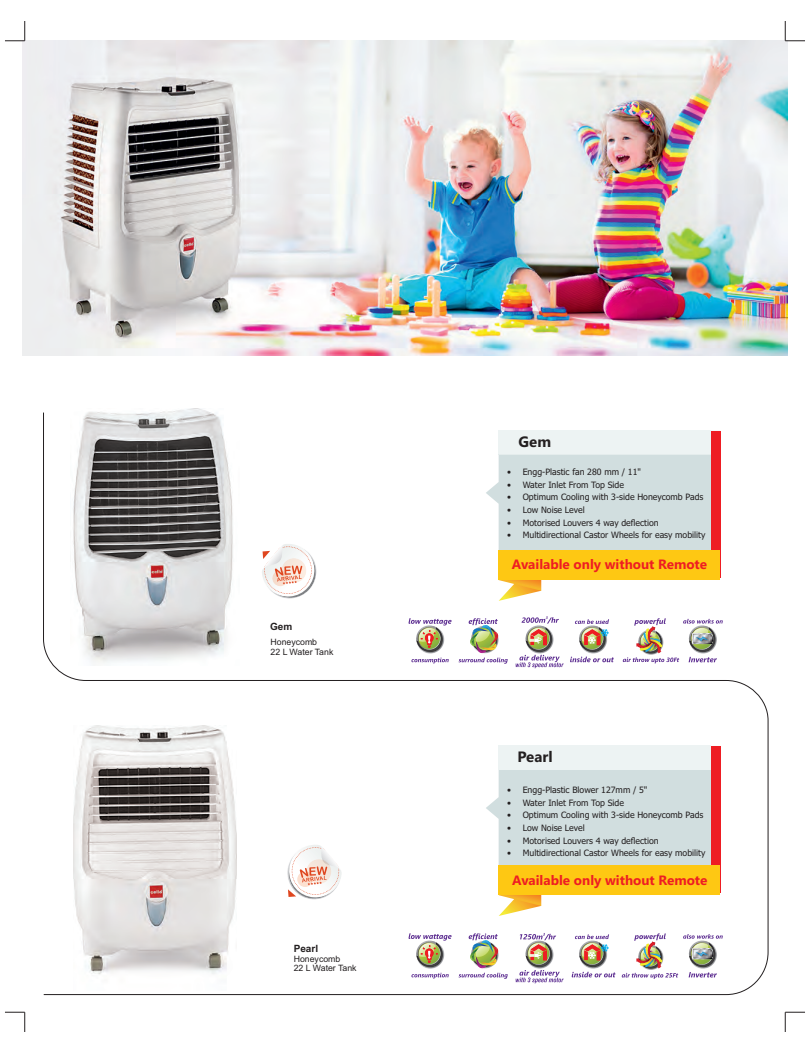
<style>
.page{position:relative;width:810px;height:1053px;background:#fff}
.page>*{position:absolute;margin:0;border:0;box-sizing:border-box;transform-origin:0 0}
.t1{font:700 15px "Segoe UI";color:#231f20}
.t2{font:700 13.5px "Segoe UI";color:#ee1d23}
.t3{font:700 10px "Arial";color:#231f20}
.t4{font:8.75px "Tahoma";color:#231f20}
.t5{font:8.75px/9.8px "Arial";color:#231f20}
</style>
<div class="page">
<img style="left:22px;top:41px;width:766px;height:315px">
<svg style="left:43px;top:412px;width:726px;height:583px"></svg>
<svg style="left:262px;top:543px;width:55px;height:56px"></svg>
<svg style="left:286px;top:844px;width:56px;height:56px"></svg>
<svg style="left:486px;top:431px;width:234px;height:169px"></svg>
<div style="left:499px;top:431px;width:212px;height:23px;background:#edf3f3"></div>
<div style="left:711px;top:431px;width:9px;height:146px;background:#ee1d23"></div>
<div style="left:499px;top:550px;width:221px;height:30px;background:#fec813"></div>
<svg style="left:409px;top:618px;width:43px;height:45px"></svg>
<svg style="left:459px;top:618px;width:49px;height:45px"></svg>
<svg style="left:570px;top:619px;width:44px;height:43px"></svg>
<svg style="left:516px;top:616px;width:48px;height:52px"></svg>
<img style="left:623px;top:618px;width:100px;height:45px">
<svg style="left:486px;top:746px;width:234px;height:169px"></svg>
<div style="left:499px;top:746px;width:212px;height:23px;background:#edf3f3"></div>
<div style="left:711px;top:746px;width:9px;height:146px;background:#ee1d23"></div>
<div style="left:499px;top:865px;width:221px;height:30px;background:#fec813"></div>
<svg style="left:409px;top:933px;width:43px;height:45px"></svg>
<svg style="left:459px;top:933px;width:49px;height:45px"></svg>
<svg style="left:572px;top:934px;width:44px;height:43px"></svg>
<img style="left:622px;top:933px;width:101px;height:45px">
<svg style="left:516px;top:932px;width:48px;height:51px"></svg>
<svg style="left:5px;top:21px;width:20px;height:20px"></svg>
<svg style="left:5px;top:1011px;width:20px;height:20px"></svg>
<svg style="left:785px;top:21px;width:20px;height:20px"></svg>
<svg style="left:785px;top:1011px;width:20px;height:20px"></svg>
<img style="left:70px;top:408px;width:170px;height:257px">
<img style="left:73px;top:725px;width:163px;height:265px">
<p class="t3" style="left:270px;top:623px;width:24px">Gem</p>
<p class="t5" style="left:271px;top:638px;width:64px">Honeycomb<br>22 L Water Tank</p>
<p class="t3" style="left:294px;top:944px;width:26px">Pearl</p>
<p class="t5" style="left:294px;top:954px;width:64px">Honeycomb<br>22 L Water Tank</p>
<h1 class="t1" style="left:519px;top:436px;width:34px">Gem</h1>
<p class="t4" style="left:507px;top:468px;width:135px">• Engg-Plastic fan 280 mm / 11"</p>
<p class="t4" style="left:507px;top:481px;width:118px">• Water Inlet From Top Side</p>
<p class="t4" style="left:507px;top:493px;width:198px">• Optimum Cooling with 3-side Honeycomb Pads</p>
<p class="t4" style="left:507px;top:506px;width:79px">• Low Noise Level</p>
<p class="t4" style="left:507px;top:519px;width:153px">• Motorised Louvers 4 way deflection</p>
<p class="t4" style="left:507px;top:531px;width:200px">• Multidirectional Castor Wheels for easy mobility</p>
<h2 class="t2" style="left:512px;top:558px;width:197px">Available only without Remote</h2>
<h1 class="t1" style="left:518px;top:750px;width:37px">Pearl</h1>
<p class="t4" style="left:507px;top:786px;width:142px">• Engg-Plastic Blower 127mm / 5"</p>
<p class="t4" style="left:507px;top:798px;width:118px">• Water Inlet From Top Side</p>
<p class="t4" style="left:507px;top:811px;width:198px">• Optimum Cooling with 3-side Honeycomb Pads</p>
<p class="t4" style="left:507px;top:824px;width:79px">• Low Noise Level</p>
<p class="t4" style="left:507px;top:836px;width:153px">• Motorised Louvers 4 way deflection</p>
<p class="t4" style="left:507px;top:849px;width:200px">• Multidirectional Castor Wheels for easy mobility</p>
<h2 class="t2" style="left:512px;top:875px;width:197px">Available only without Remote</h2>
</div>
